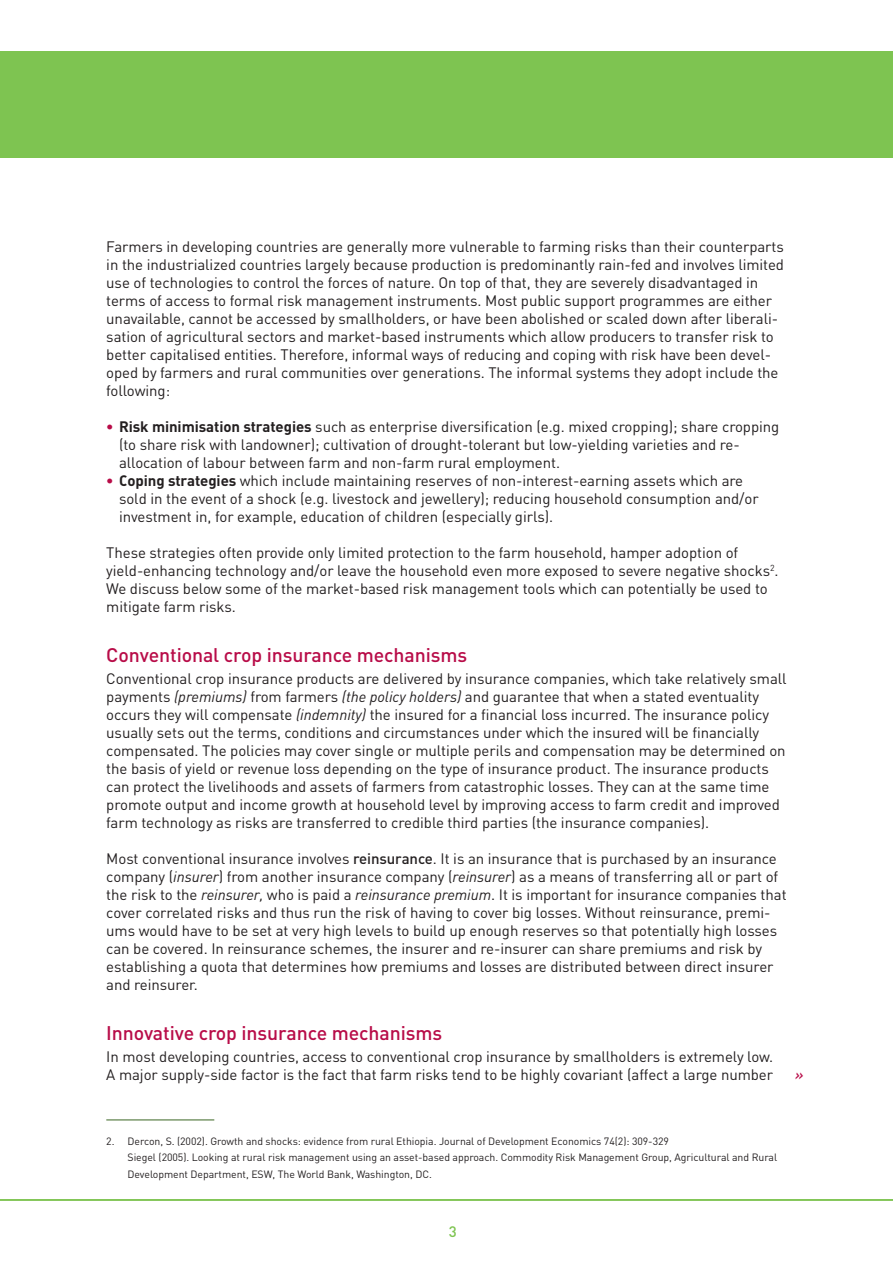
<style>
.page{position:relative;width:893px;height:1263px;background:#fff}
.page>*{position:absolute;margin:0;border:0;box-sizing:border-box;transform-origin:0 0}
.tussenkop{font:500 19.5px "DIN";letter-spacing:-.005em;color:#b80c48}
.brood_eerste{font:15px/18px "DIN";letter-spacing:-.005em;color:#231f20}
.paginacijfer{font:500 15px "DIN";color:#7ec451}
.fotobijschrift{font:italic 500 15px "DIN";color:#b80c48}
.Footnote_Text{font:10.5px/16.5px "DIN";letter-spacing:-.005em;color:#231f20}
.s1{font-weight:700;color:#b80c48}
.s2{font-weight:700}
.s3{font-style:italic}
.s4{font-weight:500}
</style>
<div class="page">
<hr style="left:0;top:1199px;width:893px;height:2px;background:#7ec451">
<hr style="left:106px;top:1119px;width:108px;height:1px;background:#3a6522">
<div style="left:1px;top:51px;width:892px;height:106px;background:#7ec451"></div>
<p class="brood_eerste" style="left:106px;top:237px;width:679px">Farmers in developing countries are generally more vulnerable to farming risks than their counterparts in the industrialized countries largely because production is predominantly rain-fed and involves limited use of technologies to control the forces of nature. On top of that, they are severely disadvantaged in terms of access to formal risk management instruments. Most public support programmes are either unavailable, cannot be accessed by smallholders, or have been abolished or scaled down after liberali&shy;sation of agricultural sectors and market-based instruments which allow producers to transfer risk to better capitalised entities. Therefore, informal ways of reducing and coping with risk have been devel&shy;oped by farmers and rural communities over generations. The informal systems they adopt include the following:</p>
<p class="brood_eerste" style="left:119px;top:417px;width:662px;text-indent:-13px"><span class="s1">•</span> <span class="s2">Risk minimisation strategies</span> such as enterprise diversification (e.g. mixed cropping); share cropping (to share risk with landowner); cultivation of drought-tolerant but low-yielding varieties and re&shy;allocation of labour between farm and non-farm rural employment.</p>
<p class="brood_eerste" style="left:119px;top:471px;width:641px;text-indent:-13px"><span class="s1">•</span> <span class="s2">Coping strategies</span> which include maintaining reserves of non-interest-earning assets which are sold in the event of a shock (e.g. livestock and jewellery); reducing household consumption and/or investment in, for example, education of children (especially girls).</p>
<p class="brood_eerste" style="left:106px;top:543px;width:674px">These strategies often provide only limited protection to the farm household, hamper adoption of yield-enhancing technology and/or leave the household even more exposed to severe negative shocks<sup>2</sup>.<br>We discuss below some of the market-based risk management tools which can potentially be used to mitigate farm risks.</p>
<p class="tussenkop" style="left:106px;top:642px;width:362px">Conventional crop insurance mechanisms</p>
<p class="brood_eerste" style="left:106px;top:669px;width:682px">Conventional crop insurance products are delivered by insurance companies, which take relatively small payments <span class="s3">(premiums)</span> from farmers <span class="s3">(the policy holders)</span> and guarantee that when a stated eventuality occurs they will compensate <span class="s3">(indemnity)</span> the insured for a financial loss incurred. The insurance policy usually sets out the terms, conditions and circumstances under which the insured will be financially compensated. The policies may cover single or multiple perils and compensation may be determined on the basis of yield or revenue loss depending on the type of insurance product. The insurance products can protect the livelihoods and assets of farmers from catastrophic losses. They can at the same time promote output and income growth at household level by improving access to farm credit and improved farm technology as risks are transferred to credible third parties (the insurance companies).</p>
<p class="brood_eerste" style="left:106px;top:849px;width:682px">Most conventional insurance involves <span class="s4">reinsurance</span>. It is an insurance that is purchased by an insurance company (<span class="s3">insurer</span>) from another insurance company (<span class="s3">reinsurer</span>) as a means of transferring all or part of the risk to the <span class="s3">reinsurer,</span> who is paid a <span class="s3">reinsurance premium</span>. It is important for insurance companies that cover correlated risks and thus run the risk of having to cover big losses. Without reinsurance, premi&shy;ums would have to be set at very high levels to build up enough reserves so that potentially high losses can be covered. In reinsurance schemes, the insurer and re-insurer can share premiums and risk by establishing a quota that determines how premiums and losses are distributed between direct insurer and reinsurer.</p>
<p class="tussenkop" style="left:106px;top:1020px;width:337px">Innovative crop insurance mechanisms</p>
<p class="brood_eerste" style="left:106px;top:1047px;width:668px">In most developing countries, access to conventional crop insurance by smallholders is extremely low.<br>A major supply-side factor is the fact that farm risks tend to be highly covariant (affect a large number</p>
<p class="fotobijschrift" style="left:795px;top:1065px;width:10px">»</p>
<p class="Footnote_Text" style="left:106px;top:1133px;width:564px">2. Dercon, S. (2002). Growth and shocks: evidence from rural Ethiopia. Journal of Development Economics 74(2): 309-329</p>
<p class="Footnote_Text" style="left:128px;top:1149px;width:651px">Siegel (2005). Looking at rural risk management using an asset-based approach. Commodity Risk Management Group, Agricultural and Rural<br>Development Department, ESW, The World Bank, Washington, DC.</p>
<p class="paginacijfer" style="left:449px;top:1222px;width:9px">3</p>
</div>
